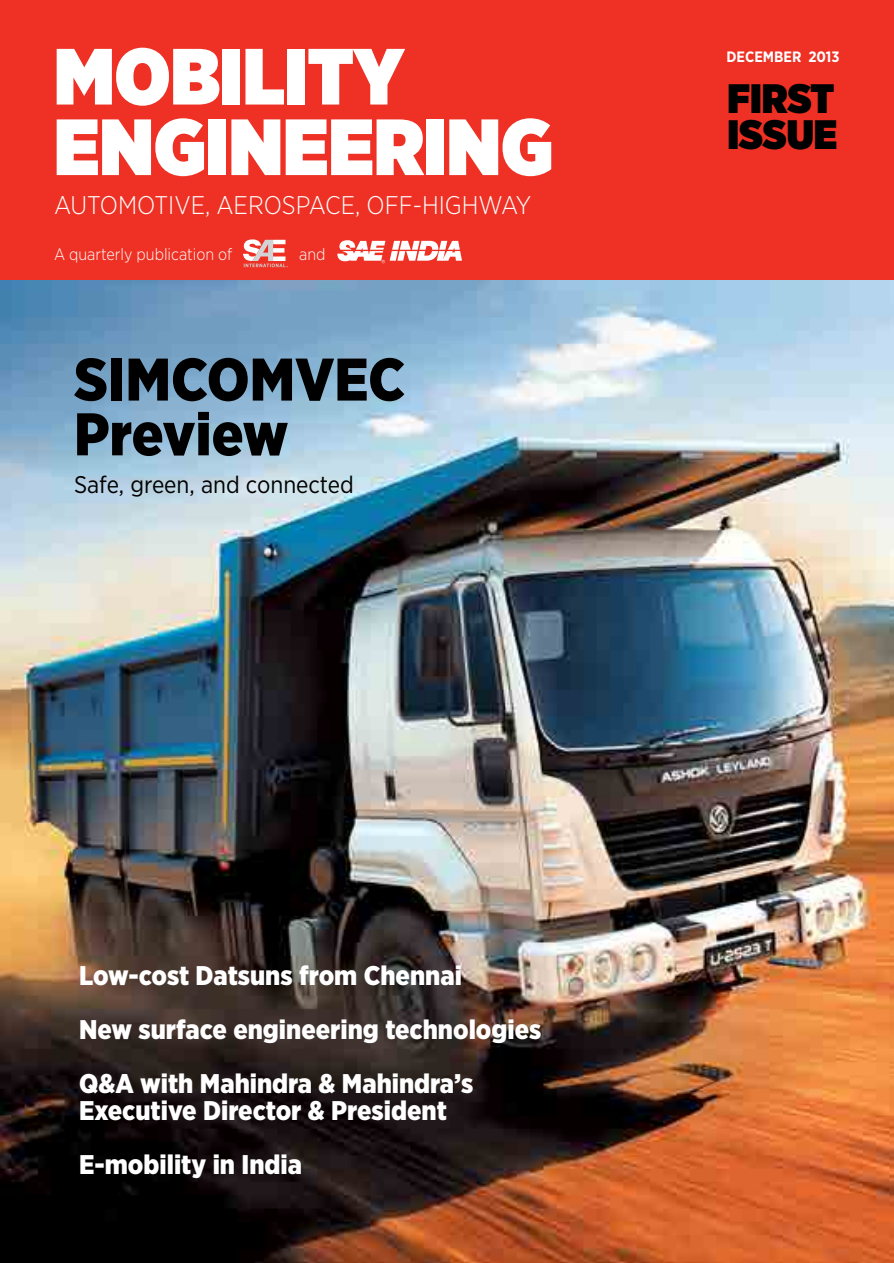
<style>
.page{position:relative;width:894px;height:1263px;background:#fff}
.page>*{position:absolute;margin:0;border:0;box-sizing:border-box;transform-origin:0 0}
.t1{font:900 79.5px/70.5px "Gotham Narrow";color:#fff}
.t2{font:900 60px/54.8px "Gotham Narrow";color:#000}
.t3{font:900 41.1px/36px "Gotham Narrow";color:#000}
.t4{font:900 27px/54px "Gotham Narrow";color:#fff}
.t5{font:300 25.5px "Gotham Narrow";color:#fff}
.t6{font:24px "Gotham Narrow";color:#000}
.t7{font:300 16.5px "Gotham Narrow";color:#fff}
.t8{font:700 15px "Gotham Narrow";color:#fff}
</style>
<div class="page">
<img style="left:0;top:279px;width:893px;height:984px">
<div style="left:0;top:0;width:893px;height:279px;background:#ee3124"></div>
<svg style="left:243px;top:239px;width:45px;height:28px"></svg>
<svg style="left:337px;top:240px;width:125px;height:23px"></svg>
<h1 class="t1" style="left:54px;top:40px;width:500px">MOBILITY<br>ENGINEERING</h1>
<p class="t5" style="left:54px;top:189px;width:478px">AUTOMOTIVE, AEROSPACE, OFF-HIGHWAY</p>
<p class="t7" style="left:54px;top:244px;width:180px">A quarterly publication of</p>
<p class="t7" style="left:299px;top:244px;width:28px">and</p>
<h2 class="t2" style="left:74px;top:351px;width:332px">SIMCOMVEC<br>Preview</h2>
<p class="t6" style="left:74px;top:470px;width:281px">Safe, green, and connected</p>
<p class="t8" style="left:726px;top:47px;width:115px">DECEMBER 2013</p>
<h3 class="t3" style="left:727px;top:80px;width:111px">FIRST<br>ISSUE</h3>
<p class="t4" style="left:79px;top:948px;width:463px">Low-cost Datsuns from Chennai<br>New surface engineering technologies<br>Q&amp;A with Mahindra &amp; Mahindra’s</p>
<p class="t4" style="left:79px;top:1083px;width:369px">Executive Director &amp; President<br>E-mobility in India</p>
</div>
